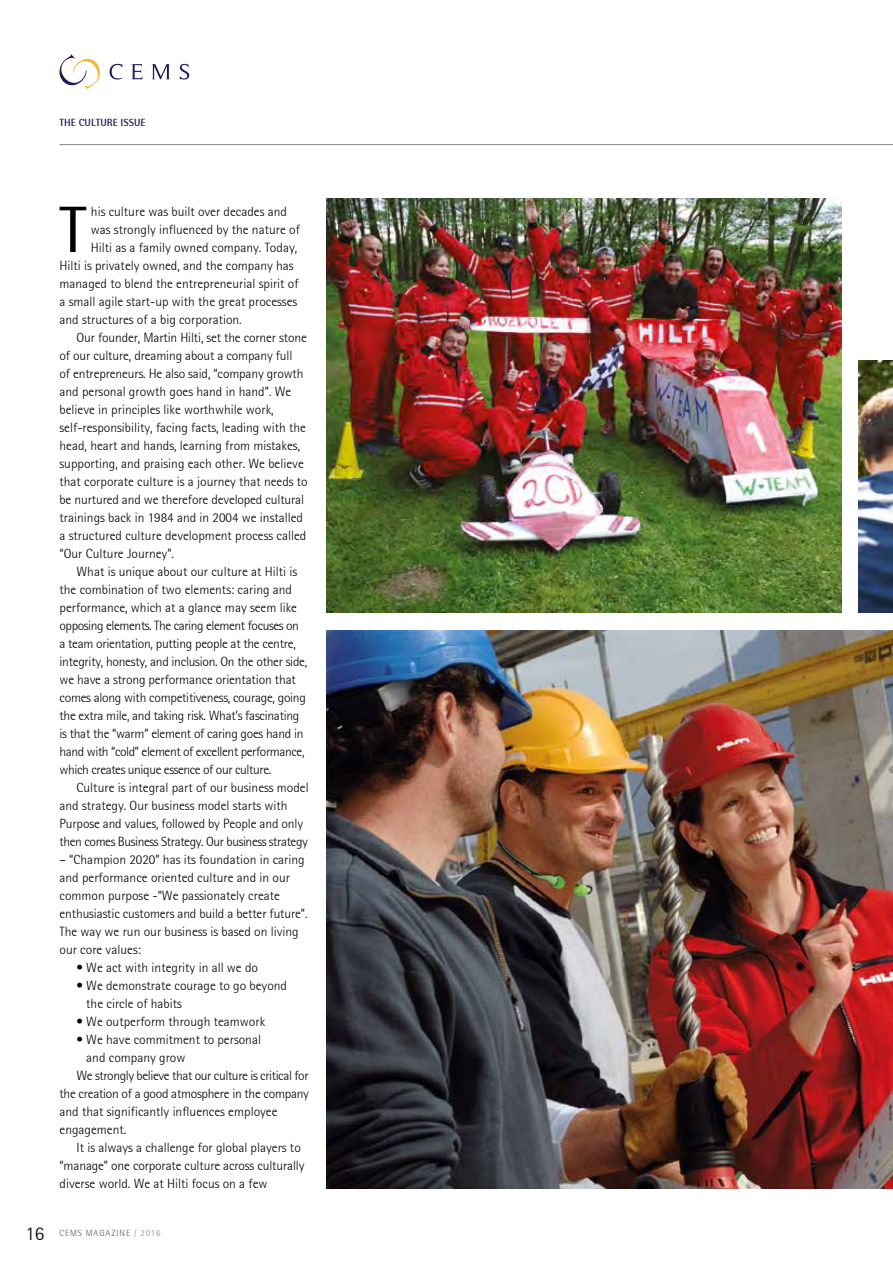
<style>
.page{position:relative;width:893px;height:1263px;background:#fff}
.page>*{position:absolute;margin:0;border:0;box-sizing:border-box;transform-origin:0 0}
.t1{font:65.7px "Rotis Semi Sans";color:#000}
.t2{font:300 13.5px/18px "Rotis Semi Sans";color:#000}
.t3{font:300 13.5px "Rotis Semi Sans";letter-spacing:-.02em;color:#000}
.t4{font:300 13.5px "Rotis Semi Sans";letter-spacing:-.03em;color:#000}
.t5{font:700 10.5px "Rotis Semi Sans";color:#231956}
.t6{font:300 9px "Rotis Semi Sans";letter-spacing:.1em;color:#575756}
.s1{font-size:19.5px;color:#000}
.s2{color:#878787}
</style>
<div class="page">
<svg style="left:59px;top:54px;width:41px;height:35px"></svg>
<svg style="left:110px;top:64px;width:13px;height:16px"></svg>
<svg style="left:132px;top:64px;width:11px;height:15px"></svg>
<svg style="left:152px;top:64px;width:18px;height:15px"></svg>
<svg style="left:180px;top:64px;width:9px;height:16px"></svg>
<hr style="left:60px;top:144px;width:833px;height:1px;background:#878787">
<img style="left:326px;top:630px;width:567px;height:558px">
<img style="left:326px;top:198px;width:516px;height:414px">
<img style="left:859px;top:360px;width:34px;height:252px">
<p class="t5" style="left:60px;top:116px;width:88px">THE CULTURE ISSUE</p>
<h1 class="t1" style="left:60px;top:191px;width:28px">T</h1>
<p class="t2" style="left:91px;top:202px;width:198px">his culture was built over decades and</p>
<p class="t2" style="left:91px;top:220px;width:210px">was strongly influenced by the nature of</p>
<p class="t2" style="left:91px;top:238px;width:208px">Hilti as a family owned company. Today,</p>
<p class="t2" style="left:60px;top:256px;width:236px">Hilti is privately owned, and the company has</p>
<p class="t2" style="left:60px;top:274px;width:241px">managed to blend the entrepreneurial spirit of</p>
<p class="t2" style="left:60px;top:292px;width:239px">a small agile start-up with the great processes</p>
<p class="t2" style="left:60px;top:310px;width:184px">and structures of a big corporation.</p>
<p class="t2" style="left:77px;top:328px;width:232px">Our founder, Martin Hilti, set the corner stone</p>
<p class="t2" style="left:60px;top:346px;width:234px">of our culture, dreaming about a company full</p>
<p class="t2" style="left:60px;top:364px;width:246px">of entrepreneurs. He also said, “company growth</p>
<p class="t2" style="left:60px;top:382px;width:233px">and personal growth goes hand in hand”. We</p>
<p class="t2" style="left:60px;top:400px;width:216px">believe in principles like worthwhile work,</p>
<p class="t2" style="left:60px;top:418px;width:248px">self-responsibility, facing facts, leading with the</p>
<p class="t2" style="left:60px;top:436px;width:242px">head, heart and hands, learning from mistakes,</p>
<p class="t2" style="left:60px;top:454px;width:246px">supporting, and praising each other. We believe</p>
<p class="t2" style="left:60px;top:472px;width:250px">that corporate culture is a journey that needs to</p>
<p class="t2" style="left:60px;top:490px;width:246px">be nurtured and we therefore developed cultural</p>
<p class="t2" style="left:60px;top:508px;width:245px">trainings back in 1984 and in 2004 we installed</p>
<p class="t2" style="left:60px;top:526px;width:248px">a structured culture development process called</p>
<p class="t2" style="left:60px;top:544px;width:116px">“Our Culture Journey”.</p>
<p class="t2" style="left:77px;top:562px;width:222px">What is unique about our culture at Hilti is</p>
<p class="t2" style="left:60px;top:580px;width:234px">the combination of two elements: caring and</p>
<p class="t2" style="left:60px;top:598px;width:239px">performance, which at a glance may seem like</p>
<p class="t4" style="left:60px;top:618px;width:241px">opposing elements. The caring element focuses on</p>
<p class="t3" style="left:60px;top:636px;width:238px">a team orientation, putting people at the centre,</p>
<p class="t3" style="left:60px;top:654px;width:249px">integrity, honesty, and inclusion. On the other side,</p>
<p class="t2" style="left:60px;top:670px;width:238px">we have a strong performance orientation that</p>
<p class="t3" style="left:60px;top:690px;width:248px">comes along with competitiveness, courage, going</p>
<p class="t3" style="left:60px;top:708px;width:241px">the extra mile, and taking risk. What’s fascinating</p>
<p class="t3" style="left:60px;top:726px;width:245px">is that the “warm” element of caring goes hand in</p>
<p class="t4" style="left:60px;top:744px;width:246px">hand with “cold” element of excellent performance,</p>
<p class="t4" style="left:60px;top:762px;width:213px">which creates unique essence of our culture.</p>
<p class="t2" style="left:77px;top:778px;width:234px">Culture is integral part of our business model</p>
<p class="t2" style="left:60px;top:796px;width:230px">and strategy. Our business model starts with</p>
<p class="t2" style="left:60px;top:814px;width:245px">Purpose and values, followed by People and only</p>
<p class="t4" style="left:60px;top:834px;width:250px">then comes Business Strategy. Our business strategy</p>
<p class="t2" style="left:60px;top:850px;width:249px">– “Champion 2020” has its foundation in caring and performance oriented culture and in our common purpose -“We passionately create enthusiastic customers and build a better future”.<br>The way we run our business is based on living our core values:</p>
<p class="t2" style="left:77px;top:958px;width:183px">• We act with integrity in all we do</p>
<p class="t2" style="left:86px;top:976px;width:202px;text-indent:-10px">• We demonstrate courage to go beyond the circle of habits</p>
<p class="t2" style="left:77px;top:1012px;width:190px">• We outperform through teamwork</p>
<p class="t2" style="left:77px;top:1030px;width:186px">• We have commitment to personal</p>
<p class="t2" style="left:86px;top:1048px;width:101px">and company grow</p>
<p class="t4" style="left:77px;top:1067px;width:234px">We strongly believe that our culture is critical for</p>
<p class="t3" style="left:60px;top:1085px;width:251px">the creation of a good atmosphere in the company</p>
<p class="t2" style="left:60px;top:1102px;width:220px">and that significantly influences employee</p>
<p class="t2" style="left:60px;top:1120px;width:68px">engagement.</p>
<p class="t2" style="left:77px;top:1138px;width:226px">It is always a challenge for global players to</p>
<p class="t2" style="left:60px;top:1156px;width:246px">“manage” one corporate culture across culturally</p>
<p class="t2" style="left:60px;top:1174px;width:210px">diverse world. We at Hilti focus on a few</p>
<p class="t6" style="left:26px;top:1228px;width:137px"><span class="s1">16</span> CEMS MAGAZINE <span class="s2">/ 2016</span></p>
</div>
